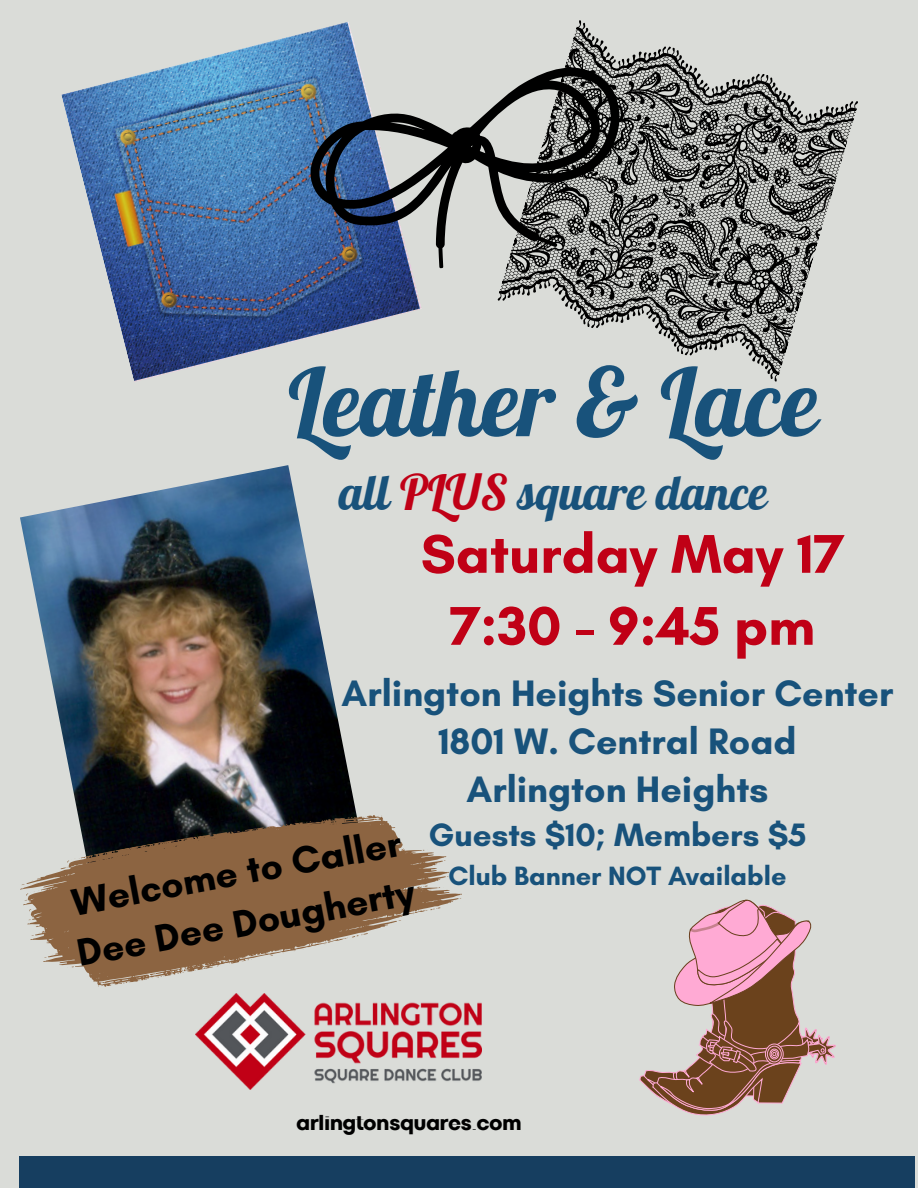
<style>
.page{position:relative;width:918px;height:1188px;background:#dadcd8}
.page>*{position:absolute;margin:0;border:0;box-sizing:border-box;transform-origin:0 0}
.t1{font:94.5px "Lobster";color:#18527b}
.t2{font:700 55.5px/72px "Glacial Indifference";color:#c00016;text-align:center}
.t3{font:48px "Lobster";color:#18527b}
.t4{font:700 39px/50.7px "Glacial Indifference";color:#000}
.t5{font:700 37.5px/48.3px "Glacial Indifference";color:#18527b;text-align:center}
.t6{font:700 33px "Glacial Indifference";color:#18527b}
.t7{font:700 27px "Glacial Indifference";color:#18527b}
.t8{font:700 21px "TT Fors Display";color:#000}
.s1{color:#c00016}
</style>
<div class="page">
<div style="left:20px;top:1157px;width:895px;height:31px;background:#163e60"></div>
<img style="left:61px;top:22px;width:361px;height:360px">
<svg style="left:497px;top:20px;width:361px;height:362px"></svg>
<svg style="left:297px;top:55px;width:339px;height:216px"></svg>
<svg style="left:436px;top:124px;width:49px;height:46px"></svg>
<svg style="left:436px;top:244px;width:9px;height:25px"></svg>
<svg style="left:534px;top:233px;width:24px;height:17px"></svg>
<svg style="left:639px;top:899px;width:197px;height:217px"></svg>
<img style="left:20px;top:465px;width:332px;height:326px">
<svg style="left:23px;top:791px;width:439px;height:203px;fill:#8c6441"></svg>
<svg style="left:455px;top:898px;width:6px;height:3px"></svg>
<svg style="left:413px;top:907px;width:27px;height:8px"></svg>
<svg style="left:407px;top:876px;width:42px;height:15px"></svg>
<svg style="left:398px;top:913px;width:9px;height:8px"></svg>
<svg style="left:279px;top:824px;width:8px;height:2px"></svg>
<svg style="left:61px;top:858px;width:19px;height:11px"></svg>
<svg style="left:234px;top:830px;width:6px;height:3px"></svg>
<svg style="left:304px;top:821px;width:14px;height:2px"></svg>
<svg style="left:346px;top:817px;width:7px;height:2px"></svg>
<svg style="left:20px;top:880px;width:20px;height:22px"></svg>
<svg style="left:439px;top:860px;width:7px;height:4px"></svg>
<svg style="left:416px;top:849px;width:12px;height:4px"></svg>
<img style="left:196px;top:994px;width:286px;height:95px">
<p class="t1" style="left:288px;top:342px;width:532px">Leather &amp; Lace</p>
<p class="t3" style="left:339px;top:462px;width:430px">all <span class="s1">PLUS</span> square dance</p>
<p class="t2" style="left:421px;top:517px;width:425px">Saturday May 17<br>7:30 - 9:45 pm</p>
<h1 class="t5" style="left:342px;top:668px;width:553px">Arlington Heights Senior Center<br>1801 W. Central Road<br>Arlington Heights</h1>
<h1 class="t6" style="left:429px;top:815px;width:379px">Guests $10; Members $5</h1>
<h1 class="t7" style="left:448px;top:859px;width:340px">Club Banner NOT Available</h1>
<p class="t4" style="left:63px;top:880px;width:344px;rotate:-11deg">Welcome to Caller<br>Dee Dee Dougherty</p>
<h3 class="t8" style="left:297px;top:1108px;width:226px">arlingtonsquares.com</h3>
</div>
